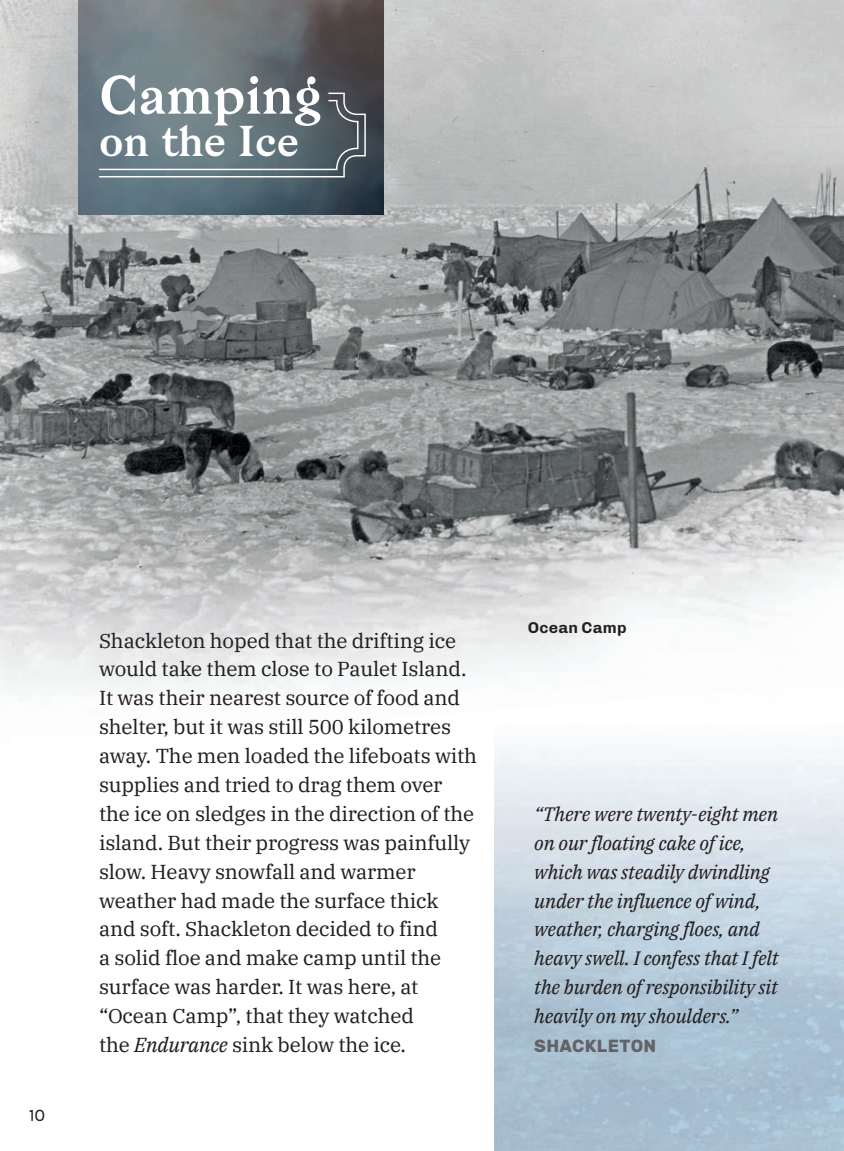
<style>
.page{position:relative;width:844px;height:1151px;background:#fff}
.page>*{position:absolute;margin:0;border:0;box-sizing:border-box;transform-origin:0 0}
.t1{font:52.5px "Bagnard";color:#fff}
.t2{font:42px "Bagnard";color:#fff}
.t3{font:20.12px/28.9px "IBM Plex Serif";letter-spacing:-.01em;color:#231f20}
.t4{font:italic 19.25px/28.9px "IBM Plex Serif";letter-spacing:-.01em;color:#231f20}
.t5{font:700 17.5px "Rubik";letter-spacing:.02em;color:#636366}
.t6{font:700 16.1px "Chivo";letter-spacing:.01em;color:#231f20}
.t7{font:15.75px "Aronui";color:#231f20}
.s1{font-style:italic}
</style>
<div class="page">
<img style="left:0;top:0;width:109px;height:691px">
<img style="left:360px;top:0;width:483px;height:681px">
<img style="left:109px;top:215px;width:251px;height:478px">
<img style="left:79px;top:0;width:304px;height:215px">
<svg style="left:99px;top:92px;width:267px;height:86px;background:#68787f"></svg>
<h1 class="t1" style="left:99px;top:74px;width:224px">Camping</h1>
<h2 class="t2" style="left:99px;top:124px;width:201px">on the Ice</h2>
<p class="t7" style="left:29px;top:1109px;width:18px">10</p>
<p class="t3" style="left:99px;top:625px;width:379px">Shackleton hoped that the drifting ice would take them close to Paulet Island.<br>It was their nearest source of food and shelter, but it was still 500 kilometres away. The men loaded the lifeboats with supplies and tried to drag them over the ice on sledges in the direction of the island. But their progress was painfully slow. Heavy snowfall and warmer weather had made the surface thick and soft. Shackleton decided to find<br>a solid floe and make camp until the surface was harder. It was here, at “Ocean Camp”, that they watched<br>the <span class="s1">Endurance</span> sink below the ice.</p>
<p class="t6" style="left:528px;top:617px;width:100px">Ocean Camp</p>
<p class="t4" style="left:534px;top:799px;width:246px">“There were twenty-eight men on our floating cake of ice, which was steadily dwindling under the influence of wind, weather, charging floes, and heavy swell. I confess that I felt the burden of responsibility sit heavily on my shoulders.”</p>
<p class="t5" style="left:534px;top:1035px;width:123px">SHACKLETON</p>
</div>
